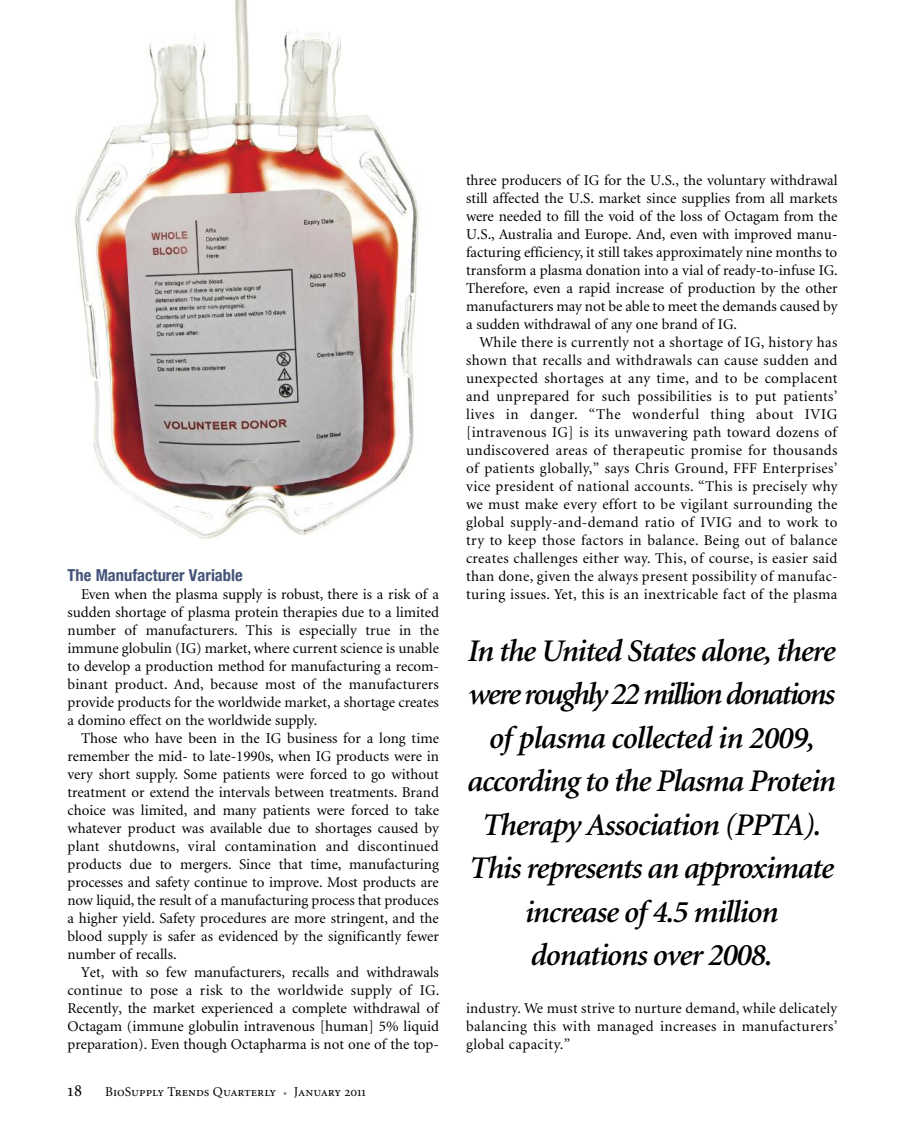
<style>
.page{position:relative;width:905px;height:1134px;background:#fff}
.page>*{position:absolute;margin:0;border:0;box-sizing:border-box;transform-origin:0 0}
.t1{font:italic 600 31.5px/43.5px "Minion";letter-spacing:-.035em;color:#000;text-align:center}
.t2{font:18px "Minion Regular SC";color:#000}
.t3{font:700 condensed 16.5px "Helvetica Neue";color:#435379}
.t4{font:15px/18px "Minion";color:#000;text-align:justify}
.t5{font:13.5px "Minion Regular SC";color:#000}
.s1{color:#808080}
</style>
<div class="page">
<img style="left:74px;top:0;width:345px;height:539px">
<p class="t3" style="left:68px;top:565px;width:177px">The Manufacturer Variable</p>
<p class="t4" style="left:67px;top:586px;width:373px;text-indent:14px">Even when the plasma supply is robust, there is a risk of a sudden shortage of plasma protein therapies due to a limited number of manufacturers. This is especially true in the immune globulin (IG) market, where current science is unable to develop a production method for manufacturing a recom&shy;binant product. And, because most of the manufacturers provide products for the worldwide market, a shortage creates a domino effect on the worldwide supply.</p>
<p class="t4" style="left:67px;top:730px;width:373px;text-indent:14px">Those who have been in the IG business for a long time remember the mid- to late-1990s, when IG products were in very short supply. Some patients were forced to go without treatment or extend the intervals between treatments. Brand choice was limited, and many patients were forced to take whatever product was available due to shortages caused by plant shutdowns, viral contamination and discontinued products due to mergers. Since that time, manufacturing processes and safety continue to improve. Most products are now liquid, the result of a manufacturing process that produces a higher yield. Safety procedures are more stringent, and the blood supply is safer as evidenced by the significantly fewer number of recalls.</p>
<p class="t4" style="left:67px;top:964px;width:373px;text-indent:14px">Yet, with so few manufacturers, recalls and withdrawals continue to pose a risk to the worldwide supply of IG.<br>Recently, the market experienced a complete withdrawal of Octagam (immune globulin intravenous [human] 5% liquid preparation). Even though Octapharma is not one of the top-</p>
<p class="t2" style="left:68px;top:1084px;width:16px">18</p>
<p class="t5" style="left:105px;top:1087px;width:262px">BioSupply Trends Quarterly <span class="s1">•</span> January 2011</p>
<p class="t4" style="left:466px;top:172px;width:373px">three producers of IG for the U.S., the voluntary withdrawal still affected the U.S. market since supplies from all markets were needed to fill the void of the loss of Octagam from the U.S., Australia and Europe. And, even with improved manu&shy;facturing efficiency, it still takes approximately nine months to transform a plasma donation into a vial of ready-to-infuse IG.<br>Therefore, even a rapid increase of production by the other manufacturers may not be able to meet the demands caused by a sudden withdrawal of any one brand of IG.</p>
<p class="t4" style="left:466px;top:334px;width:373px;text-indent:14px">While there is currently not a shortage of IG, history has shown that recalls and withdrawals can cause sudden and unexpected shortages at any time, and to be complacent and unprepared for such possibilities is to put patients’ lives in danger. “The wonderful thing about IVIG [intravenous IG] is its unwavering path toward dozens of undiscovered areas of therapeutic promise for thousands of patients globally,” says Chris Ground, FFF Enterprises’ vice president of national accounts. “This is precisely why we must make every effort to be vigilant surrounding the global supply-and-demand ratio of IVIG and to work to try to keep those factors in balance. Being out of balance creates challenges either way. This, of course, is easier said than done, given the always present possibility of manufac&shy;turing issues. Yet, this is an inextricable fact of the plasma</p>
<h1 class="t1" style="left:467px;top:631px;width:370px">In the United States alone, there were roughly 22 million donations of plasma collected in 2009, according to the Plasma Protein<br>Therapy Association (PPTA).<br>This represents an approximate increase of 4.5 million donations over 2008.</h1>
<p class="t4" style="left:466px;top:1000px;width:373px">industry. We must strive to nurture demand, while delicately balancing this with managed increases in manufacturers’ global capacity.”</p>
</div>
